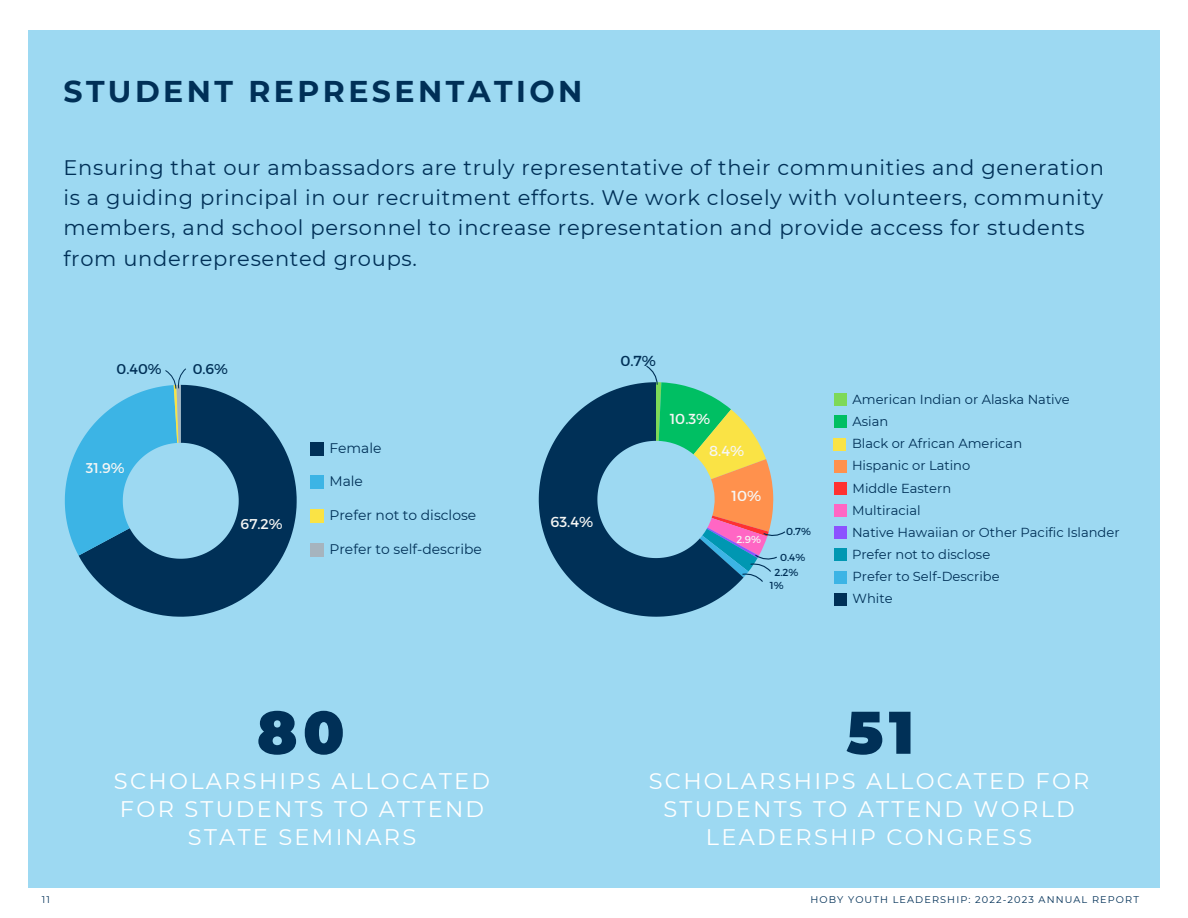
<style>
.page{position:relative;width:1188px;height:918px;background:#fff}
.page>*{position:absolute;margin:0;border:0;box-sizing:border-box;transform-origin:0 0}
.t1{font:900 60px "Montserrat";color:#003057}
.t2{font:700 30px "Montserrat";letter-spacing:.115em;color:#003057}
.t3{font:22.5px/28.2px "Montserrat";letter-spacing:.1em;color:#fff;text-align:center}
.t4{font:21px/30.3px "Montserrat";letter-spacing:.035em;color:#003057}
.t5{font:14.55px "Montserrat";color:#f6f6f4}
.t6{font:14.55px "Montserrat";color:#003057}
.t7{font:14.25px "Montserrat";color:#f6f6f4}
.t8{font:14.25px "Montserrat";color:#003057}
.t9{font:13.8px "Montserrat";color:#003057}
.t10{font:13.05px/22px "Montserrat";color:#003057}
.t11{font:10.2px "Montserrat";color:#003057}
.t12{font:10.2px "Montserrat";color:#f6f6f4}
.t13{font:9.75px "Montserrat";letter-spacing:.115em;color:#003057}
</style>
<div class="page">
<div style="left:28px;top:30px;width:1132px;height:858px;background:#9dd9f2"></div>
<svg style="left:79px;top:385px;width:218px;height:232px;fill:#003057"></svg>
<svg style="left:65px;top:368px;width:122px;height:188px"></svg>
<div style="left:310px;top:442px;width:13px;height:14px;background:#003057"></div>
<div style="left:310px;top:475px;width:13px;height:14px;background:#3cb4e5"></div>
<div style="left:310px;top:509px;width:13px;height:14px;background:#fae345"></div>
<div style="left:310px;top:543px;width:13px;height:14px;background:#a6b4be"></div>
<svg style="left:539px;top:382px;width:199px;height:235px;fill:#003057"></svg>
<svg style="left:645px;top:365px;width:141px;height:218px"></svg>
<div style="left:834px;top:393px;width:13px;height:13px;background:#7ed957"></div>
<div style="left:834px;top:415px;width:13px;height:13px;background:#00bf63"></div>
<div style="left:833px;top:438px;width:13px;height:13px;background:#fae345"></div>
<div style="left:834px;top:460px;width:13px;height:13px;background:#ff914d"></div>
<div style="left:834px;top:482px;width:13px;height:13px;background:#ff3131"></div>
<div style="left:834px;top:504px;width:13px;height:13px;background:#ff66c4"></div>
<div style="left:834px;top:526px;width:13px;height:13px;background:#8c52ff"></div>
<div style="left:834px;top:548px;width:13px;height:13px;background:#0097b2"></div>
<div style="left:834px;top:571px;width:13px;height:13px;background:#3cb4e5"></div>
<div style="left:834px;top:593px;width:13px;height:13px;background:#003057"></div>
<h1 class="t2" style="left:63px;top:73px;width:521px">STUDENT REPRESENTATION</h1>
<h3 class="t4" style="left:63px;top:152px;width:1042px">Ensuring that our ambassadors are truly representative of their communities and generation is a guiding principal in our recruitment efforts. We work closely with volunteers, community members, and school personnel to increase representation and provide access for students from underrepresented groups.</h3>
<h5 class="t8" style="left:117px;top:359px;width:46px">0.40%</h5>
<h5 class="t8" style="left:193px;top:359px;width:37px">0.6%</h5>
<h4 class="t7" style="left:86px;top:459px;width:40px">31.9%</h4>
<p class="t7" style="left:241px;top:515px;width:44px">67.2%</p>
<h5 class="t9" style="left:329px;top:440px;width:54px">Female</h5>
<h5 class="t9" style="left:329px;top:473px;width:35px">Male</h5>
<p class="t9" style="left:329px;top:506px;width:148px">Prefer not to disclose</p>
<p class="t9" style="left:329px;top:541px;width:154px">Prefer to self-describe</p>
<p class="t1" style="left:257px;top:696px;width:89px">80</p>
<h3 class="t3" style="left:114px;top:766px;width:378px">SCHOLARSHIPS ALLOCATED<br>FOR STUDENTS TO ATTEND<br>STATE SEMINARS</h3>
<h5 class="t5" style="left:551px;top:513px;width:44px">63.4%</h5>
<h5 class="t6" style="left:620px;top:351px;width:37px">0.7%</h5>
<h5 class="t5" style="left:670px;top:409px;width:42px">10.3%</h5>
<h5 class="t5" style="left:709px;top:441px;width:37px">8.4%</h5>
<h5 class="t5" style="left:732px;top:487px;width:31px">10%</h5>
<h5 class="t12" style="left:737px;top:533px;width:26px">2.9%</h5>
<h5 class="t11" style="left:786px;top:524px;width:26px">0.7%</h5>
<p class="t11" style="left:780px;top:551px;width:27px">0.4%</p>
<p class="t11" style="left:770px;top:578px;width:15px">1%</p>
<p class="t11" style="left:774px;top:565px;width:26px">2.2%</p>
<p class="t10" style="left:853px;top:388px;width:219px">American Indian or Alaska Native</p>
<h2 class="t10" style="left:853px;top:410px;width:37px">Asian</h2>
<h2 class="t10" style="left:852px;top:432px;width:172px">Black or African American</h2>
<h2 class="t10" style="left:852px;top:477px;width:269px">Middle Eastern<br>Multiracial<br>Native Hawaiian or Other Pacific Islander<br>Prefer not to disclose<br>Prefer to Self-Describe<br>White</h2>
<p class="t10" style="left:852px;top:455px;width:120px">Hispanic or Latino</p>
<p class="t1" style="left:846px;top:696px;width:69px">51</p>
<h6 class="t3" style="left:649px;top:766px;width:442px">SCHOLARSHIPS ALLOCATED FOR<br>STUDENTS TO ATTEND WORLD<br>LEADERSHIP CONGRESS</h6>
<h2 class="t13" style="left:42px;top:894px;width:10px">11</h2>
<p class="t13" style="left:810px;top:894px;width:330px">HOBY YOUTH LEADERSHIP: 2022-2023 ANNUAL REPORT</p>
</div>
